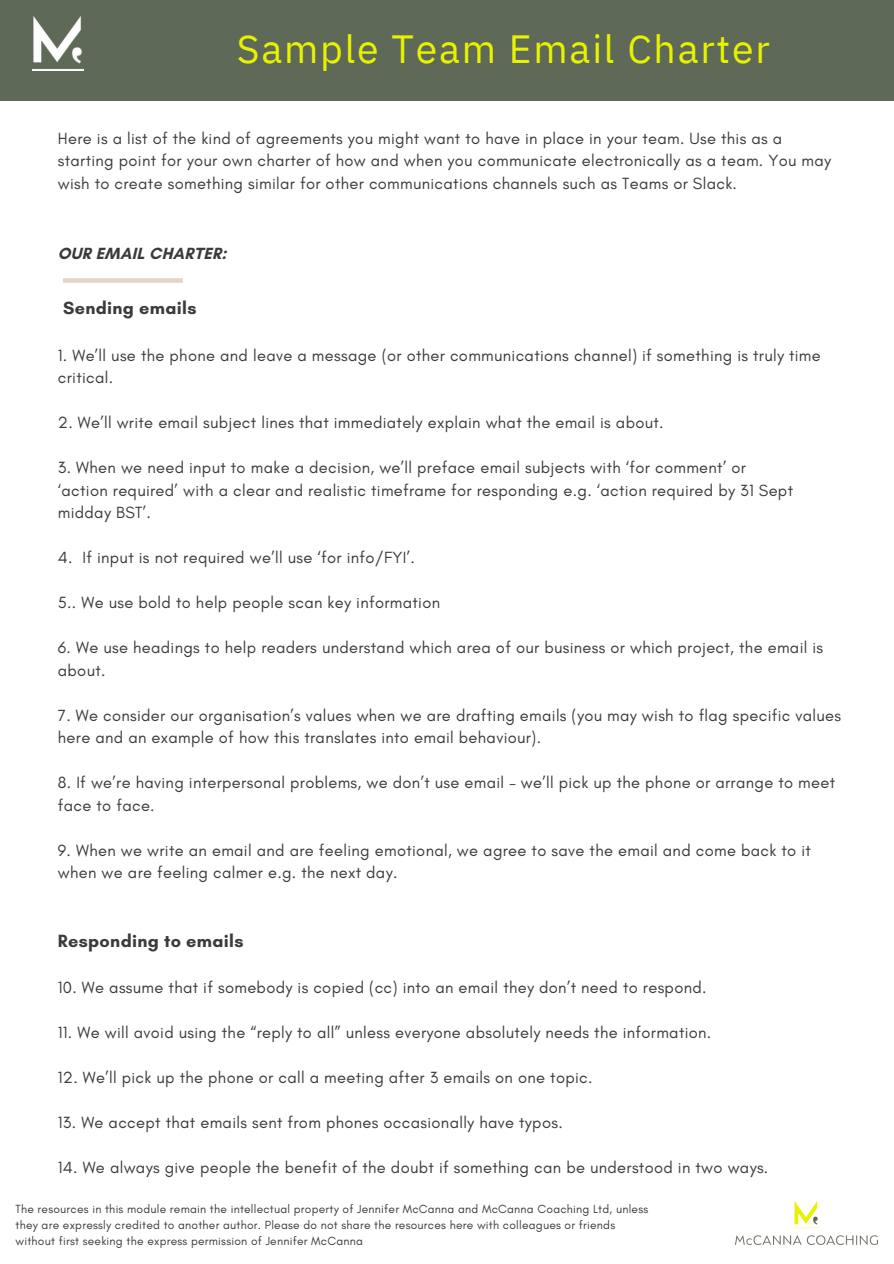
<style>
.page{position:relative;width:894px;height:1264px;background:#fff}
.page>*{position:absolute;margin:0;border:0;box-sizing:border-box;transform-origin:0 0}
.t1{font:39.3px "IBM Plex Sans";letter-spacing:.045em;color:#e8f200}
.t2{font:700 18px "Glacial Indifference";letter-spacing:.02em;color:#3b3b3b}
.t3{font:16.5px/22.5px "Glacial Indifference";letter-spacing:.02em;color:#3b3b3b}
.t4{font:700 16.5px "Glacial Indifference";letter-spacing:.02em;color:#3b3b3b}
.t5{font:12px/16px "Glacial Indifference";letter-spacing:.02em;color:#3b3b3b}
</style>
<div class="page">
<div style="left:0;top:0;width:893px;height:101px;background:#5e6957"></div>
<img style="left:33px;top:17px;width:50px;height:54px">
<div style="left:63px;top:278px;width:120px;height:5px;background:#e5d4c5"></div>
<img style="left:735px;top:1201px;width:141px;height:43px">
<p class="t1" style="left:237px;top:22px;width:534px">Sample Team Email Charter</p>
<h4 class="t3" style="left:58px;top:127px;width:774px">Here is a list of the kind of agreements you might want to have in place in your team. Use this as a starting point for your own charter of how and when you communicate electronically as a team. You may wish to create something similar for other communications channels such as Teams or Slack.</h4>
<h1 class="t4" style="left:58px;top:243px;width:170px">OUR EMAIL CHARTER:</h1>
<h4 class="t2" style="left:63px;top:297px;width:135px">Sending emails</h4>
<h2 class="t3" style="left:58px;top:343px;width:764px">1. We’ll use the phone and leave a message (or other communications channel) if something is truly time critical.</h2>
<h3 class="t3" style="left:58px;top:411px;width:607px">2. We’ll write email subject lines that immediately explain what the email is about.</h3>
<h4 class="t3" style="left:58px;top:456px;width:736px">3. When we need input to make a decision, we’ll preface email subjects with ‘for comment’ or ‘action required’ with a clear and realistic timeframe for responding e.g. ‘action required by 31 Sept midday BST’.</h4>
<h4 class="t3" style="left:58px;top:546px;width:358px">4. If input is not required we’ll use ‘for info/FYI’.</h4>
<h4 class="t3" style="left:58px;top:591px;width:383px">5.. We use bold to help people scan key information</h4>
<h4 class="t3" style="left:58px;top:636px;width:766px">6. We use headings to help readers understand which area of our business or which project, the email is about.</h4>
<h4 class="t3" style="left:58px;top:703px;width:784px">7. We consider our organisation’s values when we are drafting emails (you may wish to flag specific values here and an example of how this translates into email behaviour).</h4>
<h4 class="t3" style="left:58px;top:771px;width:778px">8. If we’re having interpersonal problems, we don’t use email – we’ll pick up the phone or arrange to meet face to face.</h4>
<h4 class="t3" style="left:58px;top:838px;width:754px">9. When we write an email and are feeling emotional, we agree to save the email and come back to it when we are feeling calmer e.g. the next day.</h4>
<h4 class="t2" style="left:58px;top:929px;width:187px">Responding to emails</h4>
<h4 class="t3" style="left:58px;top:976px;width:650px">10. We assume that if somebody is copied (cc) into an email they don’t need to respond.</h4>
<h3 class="t3" style="left:58px;top:1021px;width:654px">11. We will avoid using the “reply to all” unless everyone absolutely needs the information.</h3>
<h4 class="t3" style="left:58px;top:1066px;width:536px">12. We’ll pick up the phone or call a meeting after 3 emails on one topic.</h4>
<h4 class="t3" style="left:58px;top:1111px;width:506px">13. We accept that emails sent from phones occasionally have typos.</h4>
<h4 class="t3" style="left:58px;top:1156px;width:711px">14. We always give people the benefit of the doubt if something can be understood in two ways.</h4>
<p class="t5" style="left:16px;top:1200px;width:634px">The resources in this module remain the intellectual property of Jennifer McCanna and McCanna Coaching Ltd, unless they are expressly credited to another author. Please do not share the resources here with colleagues or friends without first seeking the express permission of Jennifer McCanna</p>
</div>
